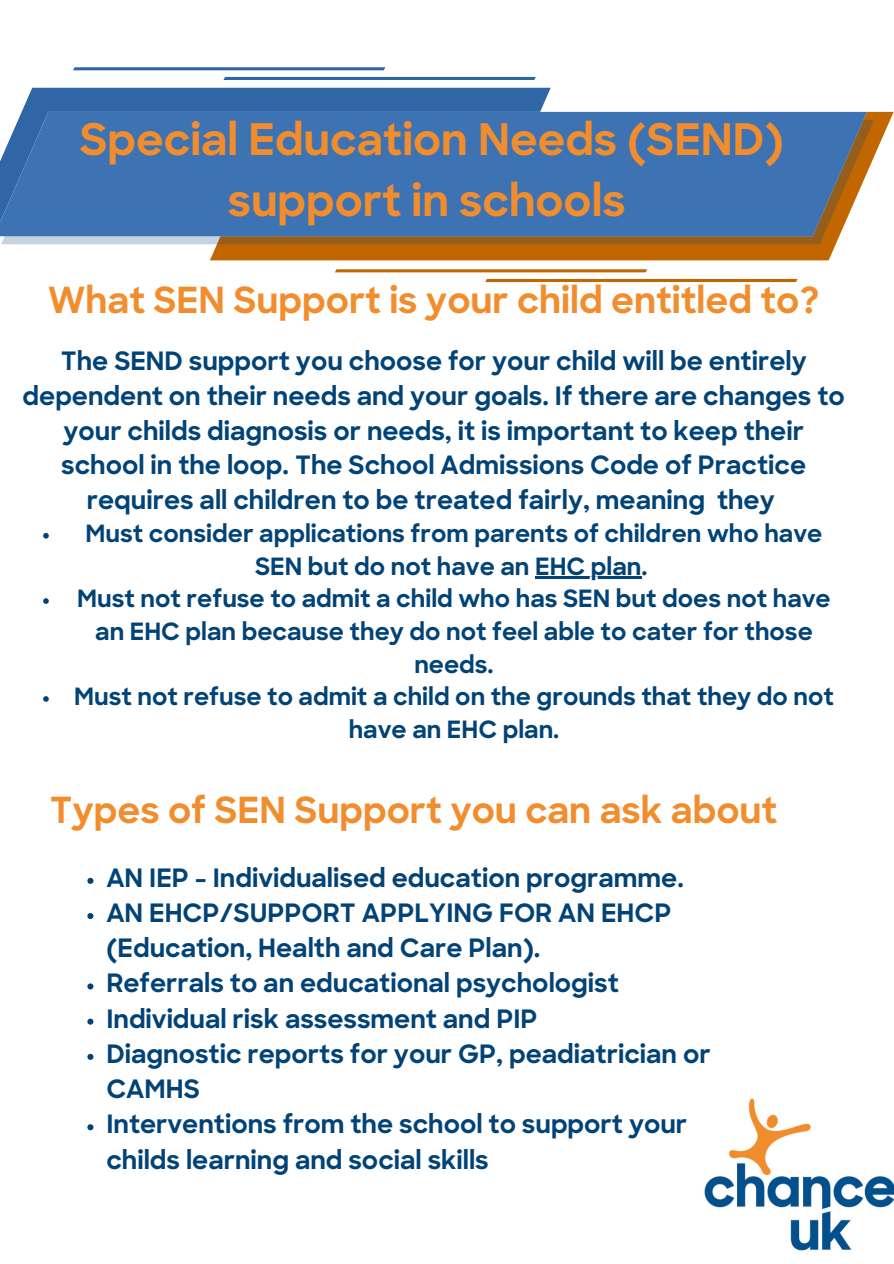
<style>
.page{position:relative;width:894px;height:1264px;background:#fff}
.page>*{position:absolute;margin:0;border:0;box-sizing:border-box;transform-origin:0 0}
.t1{font:700 43.5px/60.8px "Sharp Sans";color:#f28d2d;text-align:center}
.t2{font:700 36px "Sharp Sans";color:#f28d2d}
.t3{font:700 25.35px/34.8px "Sharp Sans";color:#024377}
.t4{font:700 23.85px/32.7px "Sharp Sans";color:#024377;text-align:center}
</style>
<div class="page">
<div style="left:21px;top:88px;width:529px;height:24px;background:#2f67a6"></div>
<svg style="left:210px;top:112px;width:683px;height:148px;fill:#c26700"></svg>
<svg style="left:1px;top:120px;width:872px;height:124px;fill:#965e1b"></svg>
<div style="left:0;top:112px;width:866px;height:124px;background:#3e73b3"></div>
<svg style="left:223px;top:77px;width:312px;height:3px"></svg>
<svg style="left:73px;top:67px;width:312px;height:3px"></svg>
<svg style="left:485px;top:279px;width:312px;height:3px"></svg>
<svg style="left:335px;top:269px;width:312px;height:3px"></svg>
<img style="left:704px;top:1098px;width:189px;height:153px">
<svg style="left:87px;top:877px;width:6px;height:6px"></svg>
<svg style="left:87px;top:913px;width:6px;height:6px"></svg>
<svg style="left:87px;top:983px;width:6px;height:6px"></svg>
<svg style="left:87px;top:1018px;width:6px;height:6px"></svg>
<svg style="left:87px;top:1053px;width:6px;height:6px"></svg>
<svg style="left:87px;top:1124px;width:6px;height:6px"></svg>
<svg style="left:43px;top:533px;width:6px;height:5px"></svg>
<hr style="left:535px;top:577px;width:106px;height:2px;background:#024377">
<svg style="left:43px;top:598px;width:6px;height:6px"></svg>
<svg style="left:43px;top:696px;width:6px;height:5px"></svg>
<h1 class="t1" style="left:80px;top:114px;width:705px">Special Education Needs (SEND) support in schools</h1>
<h3 class="t2" style="left:48px;top:285px;width:773px">What SEN Support is your child entitled to?</h3>
<p class="t3" style="left:23px;top:346px;width:823px;text-align:center">The SEND support you choose for your child will be entirely dependent on their needs and your goals. If there are changes to your childs diagnosis or needs, it is important to keep their school in the loop. The School Admissions Code of Practice requires all children to be treated fairly, meaning they</p>
<p class="t4" style="left:86px;top:519px;width:738px">Must consider applications from parents of children who have<br>SEN but do not have an EHC plan.</p>
<p class="t4" style="left:77px;top:585px;width:754px">Must not refuse to admit a child who has SEN but does not have an EHC plan because they do not feel able to cater for those</p>
<p class="t4" style="left:74px;top:650px;width:761px">needs.<br>Must not refuse to admit a child on the grounds that they do not have an EHC plan.</p>
<h2 class="t2" style="left:50px;top:795px;width:729px">Types of SEN Support you can ask about</h2>
<p class="t3" style="left:106px;top:863px;width:578px">AN IEP - Individualised education programme.</p>
<p class="t3" style="left:106px;top:898px;width:566px;line-height:35.2px">AN EHCP/SUPPORT APPLYING FOR AN EHCP (Education, Health and Care Plan).</p>
<p class="t3" style="left:106px;top:968px;width:514px">Referrals to an educational psychologist</p>
<h2 class="t3" style="left:106px;top:1003px;width:432px">Individual risk assessment and PIP</h2>
<p class="t3" style="left:106px;top:1038px;width:605px;line-height:35.2px">Diagnostic reports for your GP, peadiatrician or<br>CAMHS</p>
<p class="t3" style="left:106px;top:1109px;width:582px;line-height:35.2px">Interventions from the school to support your childs learning and social skills</p>
</div>
